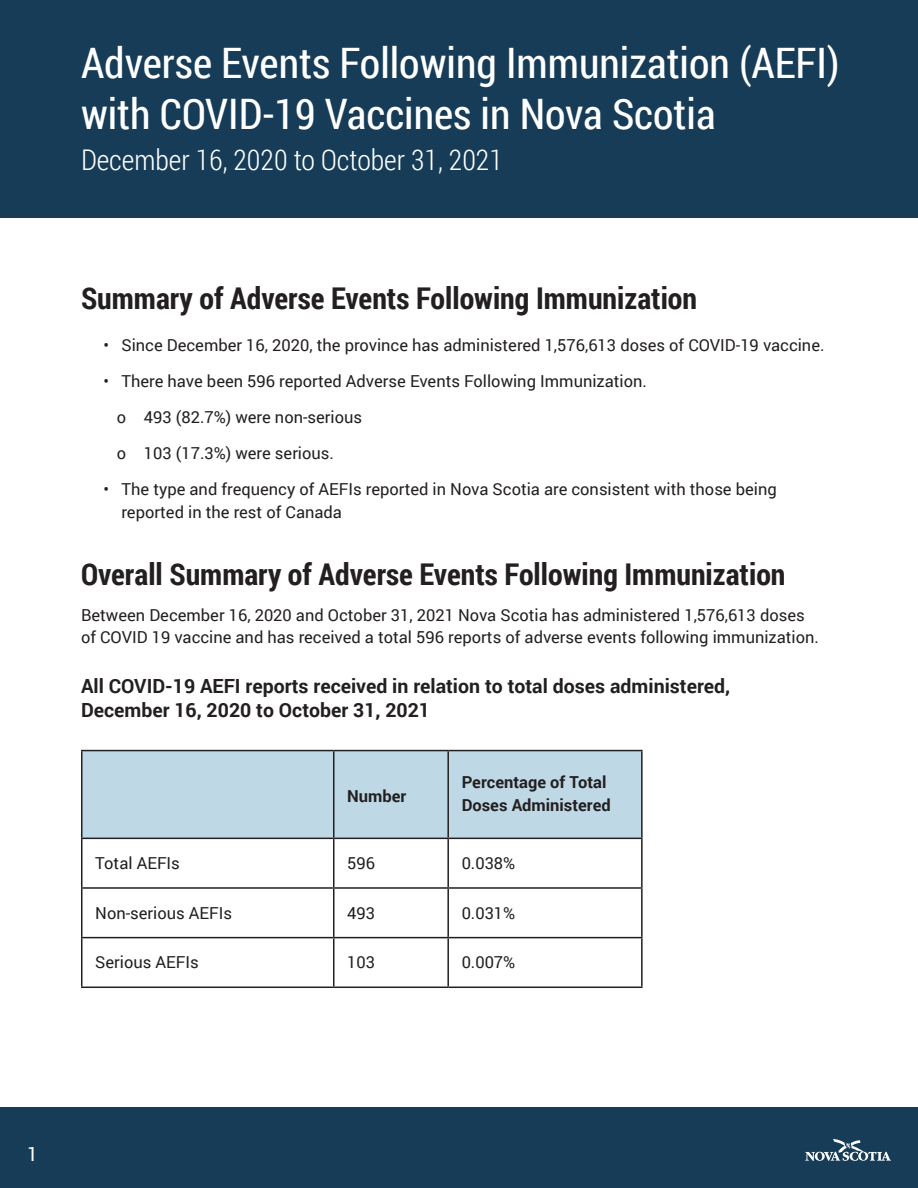
<style>
.page{position:relative;width:918px;height:1188px;background:#fff}
.page>*{position:absolute;margin:0;border:0;box-sizing:border-box;transform-origin:0 0}
.t1{font:42px/51px "Roboto Condensed";color:#fff}
.t2{font:700 30px "Roboto Condensed";color:#231f20}
.t3{font:300 28.5px "Roboto Condensed";color:#fff}
.t4{font:700 19.5px/23.4px "Roboto";color:#231f20}
.t5{font:19.5px "Roboto";color:#fff}
.t6{font:16.5px/36px "Roboto";color:#231f20}
.t7{font:700 16.5px/22.5px "Roboto";color:#231f20}
</style>
<div class="page">
<div style="left:0;top:1107px;width:918px;height:81px;background:#163c57"></div>
<svg style="left:805px;top:1139px;width:86px;height:22px"></svg>
<div style="left:0;top:0;width:918px;height:217px;background:#163c57"></div>
<div style="left:82px;top:751px;width:559px;height:87px;background:#bed9e5"></div>
<hr style="left:81px;top:750px;width:253px;height:1px;background:#231f20">
<hr style="left:81px;top:751px;width:1px;height:87px;background:#231f20">
<hr style="left:334px;top:750px;width:114px;height:1px;background:#231f20">
<hr style="left:333px;top:751px;width:2px;height:87px;background:#231f20">
<hr style="left:448px;top:750px;width:195px;height:1px;background:#231f20">
<hr style="left:447px;top:751px;width:2px;height:87px;background:#231f20">
<hr style="left:641px;top:751px;width:2px;height:87px;background:#231f20">
<hr style="left:81px;top:838px;width:253px;height:1px;background:#231f20">
<hr style="left:81px;top:839px;width:1px;height:48px;background:#231f20">
<hr style="left:334px;top:838px;width:114px;height:1px;background:#231f20">
<hr style="left:333px;top:839px;width:2px;height:48px;background:#231f20">
<hr style="left:448px;top:838px;width:195px;height:1px;background:#231f20">
<hr style="left:447px;top:839px;width:2px;height:48px;background:#231f20">
<hr style="left:641px;top:839px;width:2px;height:48px;background:#231f20">
<hr style="left:81px;top:887px;width:253px;height:2px;background:#231f20">
<hr style="left:81px;top:889px;width:1px;height:48px;background:#231f20">
<hr style="left:334px;top:887px;width:114px;height:2px;background:#231f20">
<hr style="left:333px;top:889px;width:2px;height:48px;background:#231f20">
<hr style="left:448px;top:887px;width:195px;height:2px;background:#231f20">
<hr style="left:447px;top:889px;width:2px;height:48px;background:#231f20">
<hr style="left:641px;top:889px;width:2px;height:48px;background:#231f20">
<hr style="left:81px;top:937px;width:253px;height:1px;background:#231f20">
<hr style="left:81px;top:938px;width:1px;height:49px;background:#231f20">
<hr style="left:334px;top:937px;width:114px;height:1px;background:#231f20">
<hr style="left:333px;top:938px;width:2px;height:49px;background:#231f20">
<hr style="left:448px;top:937px;width:195px;height:1px;background:#231f20">
<hr style="left:447px;top:938px;width:2px;height:49px;background:#231f20">
<hr style="left:641px;top:938px;width:2px;height:49px;background:#231f20">
<hr style="left:81px;top:987px;width:253px;height:1px;background:#231f20">
<hr style="left:334px;top:987px;width:114px;height:1px;background:#231f20">
<hr style="left:448px;top:987px;width:195px;height:1px;background:#231f20">
<h1 class="t1" style="left:81px;top:36px;width:760px">Adverse Events Following Immunization (AEFI) with COVID-19 Vaccines in Nova Scotia</h1>
<h3 class="t3" style="left:81px;top:140px;width:423px">December 16, 2020 to October 31, 2021</h3>
<h2 class="t2" style="left:81px;top:277px;width:618px">Summary of Adverse Events Following Immunization</h2>
<p class="t6" style="left:104px;top:327px;width:722px">• Since December 16, 2020, the province has administered 1,576,613 doses of COVID-19 vaccine.</p>
<p class="t6" style="left:117px;top:363px;width:531px;text-indent:-13px">• There have been 596 reported Adverse Events Following Immunization. o 493 (82.7%) were non-serious<br>o 103 (17.3%) were serious.</p>
<p class="t6" style="left:121px;top:478px;width:657px;line-height:22.5px;text-indent:-18px">• The type and frequency of AEFIs reported in Nova Scotia are consistent with those being reported in the rest of Canada</p>
<h2 class="t2" style="left:81px;top:553px;width:706px">Overall Summary of Adverse Events Following Immunization</h2>
<p class="t6" style="left:81px;top:603px;width:739px;line-height:22.5px">Between December 16, 2020 and October 31, 2021 Nova Scotia has administered 1,576,613 doses of COVID 19 vaccine and has received a total 596 reports of adverse events following immunization.</p>
<p class="t4" style="left:81px;top:674px;width:651px">All COVID-19 AEFI reports received in relation to total doses administered,<br>December 16, 2020 to October 31, 2021</p>
<p class="t7" style="left:347px;top:784px;width:61px">Number</p>
<p class="t7" style="left:462px;top:770px;width:151px">Percentage of Total<br>Doses Administered</p>
<p class="t6" style="left:95px;top:845px;width:86px">Total AEFIs</p>
<p class="t6" style="left:347px;top:845px;width:29px">596</p>
<p class="t6" style="left:462px;top:845px;width:55px">0.038%</p>
<p class="t6" style="left:95px;top:894px;width:138px">Non-serious AEFIs</p>
<p class="t6" style="left:347px;top:894px;width:29px">493</p>
<p class="t6" style="left:462px;top:894px;width:55px">0.031%</p>
<p class="t6" style="left:95px;top:944px;width:105px">Serious AEFIs</p>
<p class="t6" style="left:347px;top:944px;width:29px">103</p>
<p class="t6" style="left:462px;top:944px;width:55px">0.007%</p>
<p class="t5" style="left:27px;top:1140px;width:12px">1</p>
</div>
